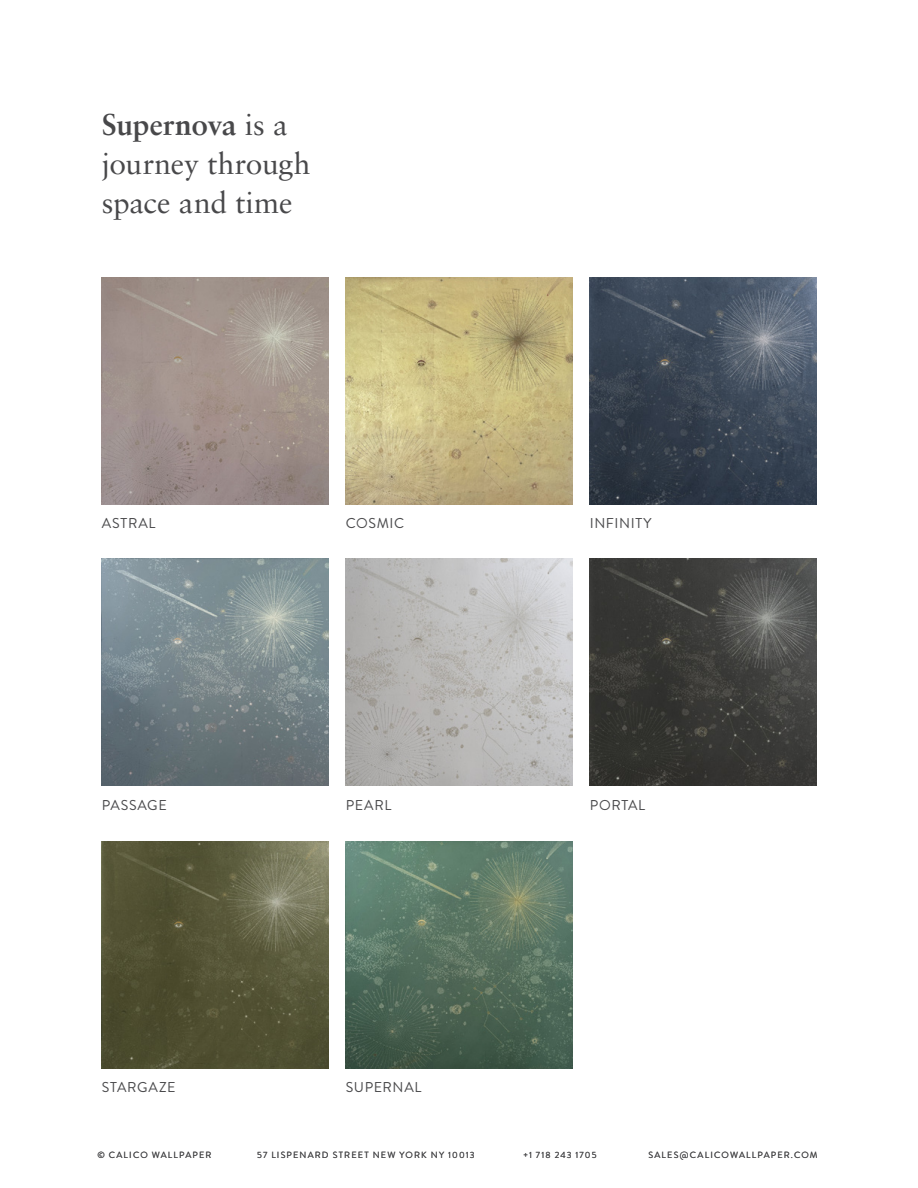
<style>
.page{position:relative;width:918px;height:1188px;background:#fff}
.page>*{position:absolute;margin:0;border:0;box-sizing:border-box;transform-origin:0 0}
.t1{font:30px/39px "Sabon LT Pro";letter-spacing:-.005em;color:#48484a}
.t2{font:14.25px "Brandon Grotesque";letter-spacing:.045em;color:#48484a}
.t3{font:9px "Brandon Grotesque";letter-spacing:.13em;color:#48484a}
.s1{font-weight:700}
</style>
<div class="page">
<img style="left:102px;top:278px;width:226px;height:226px">
<img style="left:102px;top:559px;width:226px;height:226px">
<img style="left:590px;top:278px;width:226px;height:226px">
<img style="left:346px;top:278px;width:226px;height:226px">
<img style="left:346px;top:559px;width:226px;height:226px">
<img style="left:590px;top:559px;width:226px;height:226px">
<img style="left:346px;top:841px;width:226px;height:227px">
<img style="left:102px;top:841px;width:226px;height:227px">
<h1 class="t1" style="left:102px;top:104px;width:210px"><span class="s1">Supernova</span> is a journey through space and time</h1>
<h2 class="t2" style="left:102px;top:514px;width:55px">ASTRAL</h2>
<h2 class="t2" style="left:346px;top:514px;width:60px">COSMIC</h2>
<h2 class="t2" style="left:590px;top:514px;width:63px">INFINITY</h2>
<h2 class="t2" style="left:102px;top:795px;width:66px">PASSAGE</h2>
<h2 class="t2" style="left:346px;top:795px;width:47px">PEARL</h2>
<h2 class="t2" style="left:590px;top:795px;width:57px">PORTAL</h2>
<h2 class="t2" style="left:102px;top:1078px;width:75px">STARGAZE</h2>
<h2 class="t2" style="left:346px;top:1078px;width:77px">SUPERNAL</h2>
<p class="t3" style="left:97px;top:1149px;width:116px">© CALICO WALLPAPER</p>
<p class="t3" style="left:257px;top:1149px;width:219px">57 LISPENARD STREET NEW YORK NY 10013</p>
<p class="t3" style="left:523px;top:1149px;width:75px">+1 718 243 1705</p>
<p class="t3" style="left:648px;top:1149px;width:171px">SALES@CALICOWALLPAPER.COM</p>
</div>
